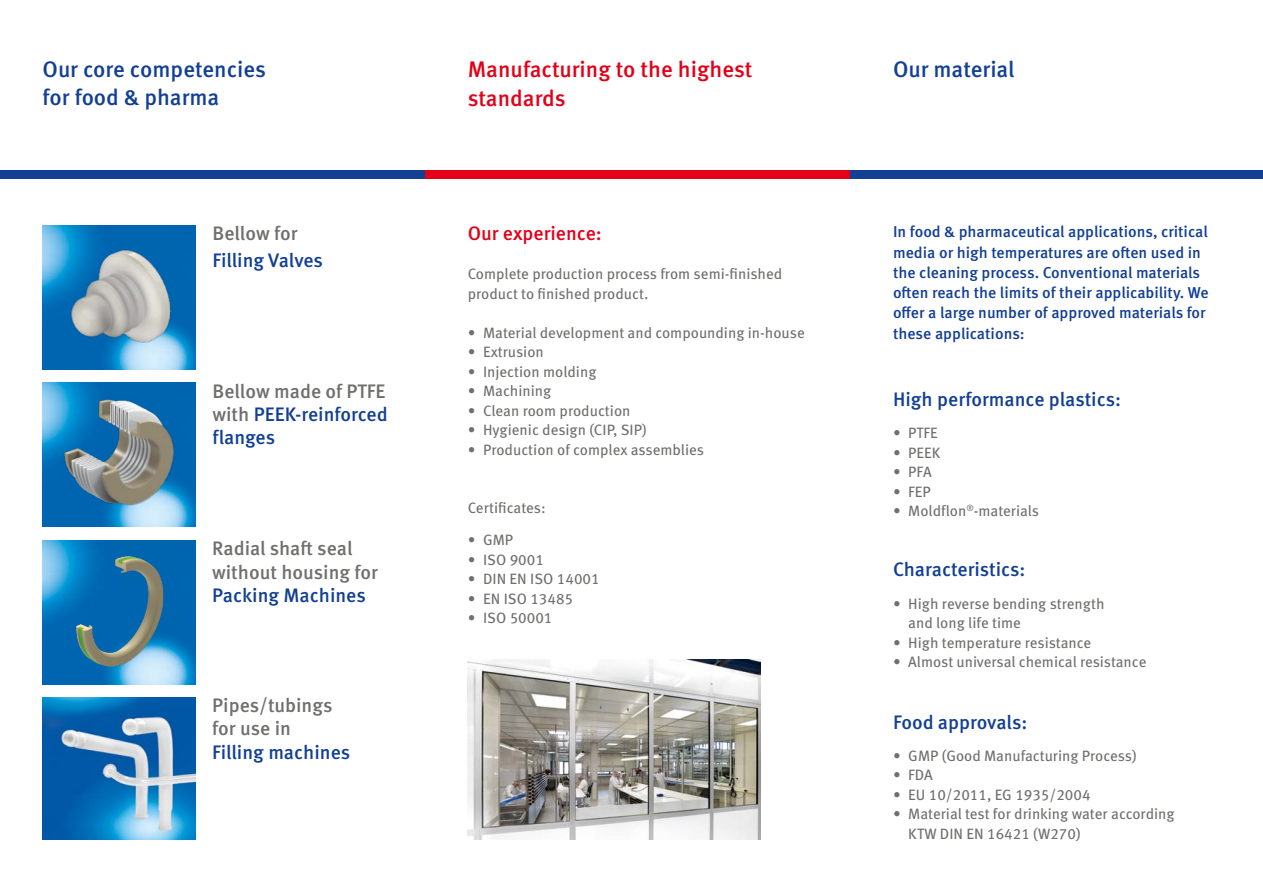
<style>
.page{position:relative;width:1263px;height:893px;background:#fff}
.page>*{position:absolute;margin:0;border:0;box-sizing:border-box;transform-origin:0 0}
.t1{font:500 22.5px/28.5px "Meta Pro";letter-spacing:-.005em;color:#134094}
.t2{font:500 22.5px/30px "Meta Pro";color:#e30018}
.t3{font:500 19.5px/23.4px "Meta Pro";color:#134094;text-align:justify}
.t4{font:500 19.5px/23.4px "Meta Pro";color:#6f6f6e}
.t5{font:500 19.5px "Meta Pro";color:#e30018}
.t6{font:500 15.75px/20.2px "Meta Pro";color:#134094}
.t7{font:15px/19.5px "Meta Pro";color:#6f6f6e}
.s1{color:#6f6f6e}
</style>
<div class="page">
<div style="left:0;top:170px;width:425px;height:9px;background:#134094"></div>
<div style="left:425px;top:170px;width:425px;height:9px;background:#e30018"></div>
<div style="left:850px;top:170px;width:413px;height:9px;background:#134094"></div>
<img style="left:42px;top:225px;width:153px;height:144px">
<img style="left:49px;top:231px;width:140px;height:133px">
<img style="left:42px;top:383px;width:153px;height:144px">
<img style="left:45px;top:389px;width:148px;height:132px">
<img style="left:42px;top:540px;width:153px;height:144px">
<img style="left:76px;top:556px;width:91px;height:113px">
<img style="left:43px;top:697px;width:152px;height:143px">
<img style="left:468px;top:660px;width:292px;height:180px">
<h1 class="t1" style="left:43px;top:53px;width:225px">Our core competencies for food &amp; pharma</h1>
<h1 class="t2" style="left:468px;top:52px;width:286px">Manufacturing to the highest standards</h1>
<h1 class="t1" style="left:893px;top:53px;width:123px">Our material</h1>
<h2 class="t4" style="left:212px;top:220px;width:87px">Bellow for</h2>
<h2 class="t3" style="left:212px;top:247px;width:112px">Filling Valves</h2>
<h2 class="t3" style="left:212px;top:378px;width:177px"><span class="s1">Bellow made of PTFE with</span> PEEK-reinforced flanges</h2>
<h2 class="t4" style="left:212px;top:535px;width:167px">Radial shaft seal without housing for</h2>
<h2 class="t3" style="left:212px;top:582px;width:155px">Packing Machines</h2>
<h2 class="t4" style="left:212px;top:692px;width:122px">Pipes/tubings for use in</h2>
<h2 class="t3" style="left:212px;top:739px;width:140px">Filling machines</h2>
<h2 class="t5" style="left:468px;top:218px;width:136px">Our experience:</h2>
<p class="t7" style="left:468px;top:263px;width:316px">Complete production process from semi-finished product to finished product.</p>
<p class="t7" style="left:468px;top:322px;width:338px">• Material development and compounding in-house</p>
<p class="t7" style="left:468px;top:341px;width:78px">• Extrusion</p>
<p class="t7" style="left:468px;top:361px;width:130px">• Injection molding</p>
<p class="t7" style="left:468px;top:380px;width:85px">• Machining</p>
<p class="t7" style="left:468px;top:400px;width:164px">• Clean room production</p>
<p class="t7" style="left:468px;top:419px;width:180px">• Hygienic design (CIP, SIP)</p>
<p class="t7" style="left:468px;top:439px;width:238px">• Production of complex assemblies</p>
<p class="t7" style="left:468px;top:497px;width:79px">Certificates:</p>
<p class="t7" style="left:468px;top:529px;width:47px">• GMP</p>
<p class="t7" style="left:468px;top:549px;width:78px">• ISO 9001</p>
<p class="t7" style="left:468px;top:568px;width:133px">• DIN EN ISO 14001</p>
<p class="t7" style="left:468px;top:588px;width:107px">• EN ISO 13485</p>
<p class="t7" style="left:468px;top:607px;width:86px">• ISO 50001</p>
<p class="t6" style="left:893px;top:221px;width:317px">In food &amp; pharmaceutical applications, critical media or high temperatures are often used in the cleaning process. Conventional materials often reach the limits of their applicability. We offer a large number of approved materials for these applications:</p>
<h2 class="t3" style="left:893px;top:386px;width:230px">High performance plastics:</h2>
<p class="t7" style="left:893px;top:422px;width:46px">• PTFE</p>
<p class="t7" style="left:893px;top:442px;width:49px">• PEEK</p>
<p class="t7" style="left:893px;top:461px;width:40px">• PFA</p>
<p class="t7" style="left:893px;top:481px;width:39px">• FEP</p>
<p class="t7" style="left:893px;top:500px;width:148px">• Moldflon<sup>®</sup>-materials</p>
<h2 class="t3" style="left:893px;top:557px;width:134px">Characteristics:</h2>
<p class="t7" style="left:908px;top:593px;width:198px;text-indent:-15px">• High reverse bending strength and long life time</p>
<p class="t7" style="left:893px;top:632px;width:200px">• High temperature resistance</p>
<p class="t7" style="left:893px;top:651px;width:255px">• Almost universal chemical resistance</p>
<h2 class="t3" style="left:893px;top:709px;width:136px">Food approvals:</h2>
<p class="t7" style="left:893px;top:745px;width:245px">• GMP (Good Manufacturing Process)</p>
<p class="t7" style="left:893px;top:764px;width:41px">• FDA</p>
<p class="t7" style="left:893px;top:784px;width:199px">• EU 10/2011, EG 1935/2004</p>
<p class="t7" style="left:908px;top:803px;width:268px;text-indent:-15px">• Material test for drinking water according<br>KTW DIN EN 16421 (W270)</p>
</div>
